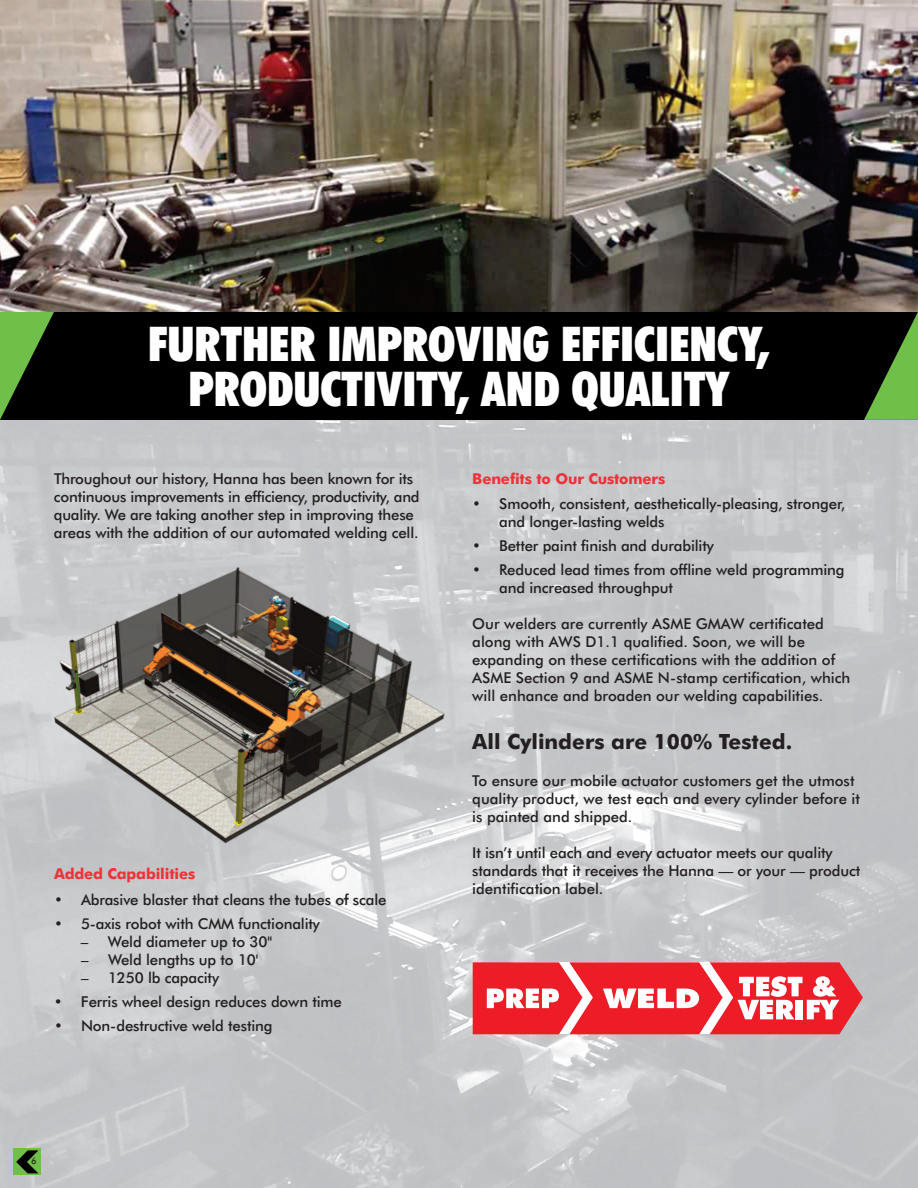
<style>
.page{position:relative;width:918px;height:1188px;background:#fff}
.page>*{position:absolute;margin:0;border:0;box-sizing:border-box;transform-origin:0 0}
.t1{font:900 condensed 48px/45px "Futura BT";color:#fff;text-align:center}
.t2{font:700 21px "Futura BT";color:#231f20}
.t3{font:500 15px/18px "Futura BT";letter-spacing:-.01em;color:#231f20}
.t4{font:700 15px "Futura BT";letter-spacing:-.01em;color:#ee3239}
.t5{font:500 9px "Futura BT";color:#231f20}
</style>
<div class="page">
<img style="left:0;top:420px;width:918px;height:768px">
<img style="left:0;top:0;width:918px;height:312px">
<div style="left:14px;top:1148px;width:26px;height:26px;background:#70bf49"></div>
<svg style="left:16px;top:1150px;width:22px;height:23px"></svg>
<div style="left:0;top:312px;width:918px;height:108px;background:#000"></div>
<svg style="left:473px;top:962px;width:390px;height:72px"></svg>
<svg style="left:864px;top:312px;width:54px;height:108px"></svg>
<svg style="left:0;top:312px;width:54px;height:108px"></svg>
<img style="left:54px;top:567px;width:392px;height:280px">
<h1 class="t1" style="left:148px;top:322px;width:623px">FURTHER IMPROVING EFFICIENCY,<br>PRODUCTIVITY, AND QUALITY</h1>
<p class="t3" style="left:54px;top:470px;width:367px">Throughout our history, Hanna has been known for its continuous improvements in efficiency, productivity, and quality. We are taking another step in improving these areas with the addition of our automated welding cell.</p>
<p class="t4" style="left:54px;top:865px;width:143px">Added Capabilities</p>
<p class="t3" style="left:54px;top:890px;width:334px">• Abrasive blaster that cleans the tubes of scale</p>
<p class="t3" style="left:54px;top:914px;width:267px">• 5-axis robot with CMM functionality</p>
<p class="t3" style="left:81px;top:932px;width:193px">– Weld diameter up to 30"</p>
<p class="t3" style="left:81px;top:950px;width:179px">– Weld lengths up to 10'</p>
<p class="t3" style="left:81px;top:968px;width:140px">– 1250 lb capacity</p>
<p class="t3" style="left:54px;top:992px;width:289px">• Ferris wheel design reduces down time</p>
<p class="t3" style="left:54px;top:1016px;width:220px">• Non-destructive weld testing</p>
<p class="t4" style="left:472px;top:470px;width:195px">Benefits to Our Customers</p>
<p class="t3" style="left:499px;top:495px;width:348px;text-indent:-27px">• Smooth, consistent, aesthetically-pleasing, stronger, and longer-lasting welds</p>
<p class="t3" style="left:472px;top:537px;width:243px">• Better paint finish and durability</p>
<p class="t3" style="left:499px;top:561px;width:347px;text-indent:-27px">• Reduced lead times from offline weld programming and increased throughput</p>
<p class="t3" style="left:472px;top:615px;width:380px">Our welders are currently ASME GMAW certificated along with AWS D1.1 qualified. Soon, we will be expanding on these certifications with the addition of ASME Section 9 and ASME N-stamp certification, which will enhance and broaden our welding capabilities.</p>
<h2 class="t2" style="left:472px;top:730px;width:321px">All Cylinders are 100% Tested.</h2>
<p class="t3" style="left:472px;top:772px;width:389px">To ensure our mobile actuator customers get the utmost quality product, we test each and every cylinder before it is painted and shipped.</p>
<p class="t3" style="left:472px;top:844px;width:390px">It isn’t until each and every actuator meets our quality standards that it receives the Hanna — or your — product identification label.</p>
<p class="t5" style="left:31px;top:1156px;width:7px">6</p>
</div>
